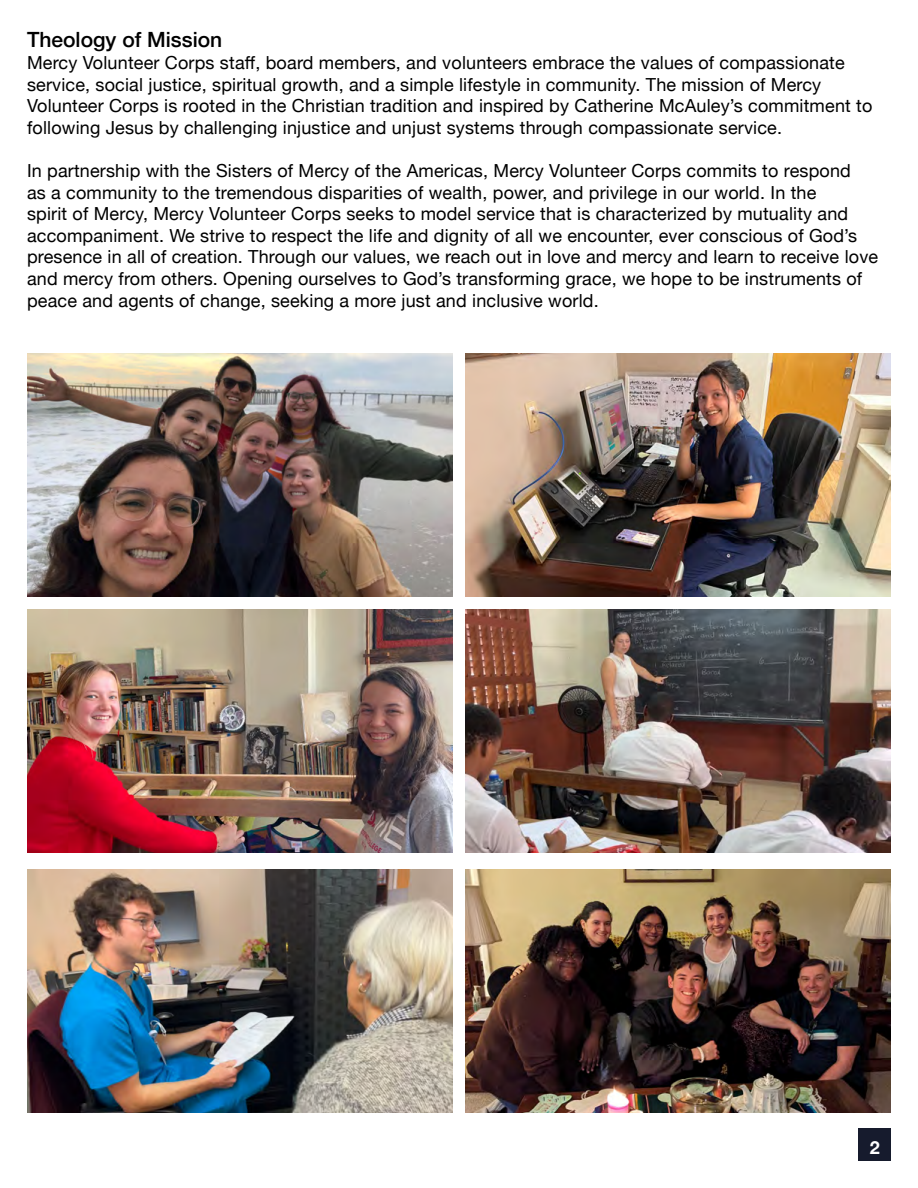
<style>
.page{position:relative;width:918px;height:1188px;background:#fff}
.page>*{position:absolute;margin:0;border:0;box-sizing:border-box;transform-origin:0 0}
.t1{font:500 21px "Helvetica Neue";color:#000}
.t2{font:18px/21.6px "Helvetica Neue";letter-spacing:.01em;color:#000}
.t3{font:700 18px "Helvetica Neue";color:#fff}
</style>
<div class="page">
<div style="left:859px;top:1129px;width:32px;height:32px;background:#161b2d"></div>
<img style="left:466px;top:610px;width:425px;height:243px">
<img style="left:27px;top:610px;width:425px;height:243px">
<img style="left:27px;top:353px;width:425px;height:243px">
<img style="left:466px;top:353px;width:425px;height:243px">
<img style="left:27px;top:870px;width:425px;height:243px">
<img style="left:466px;top:870px;width:425px;height:243px">
<p class="t1" style="left:27px;top:23px;width:197px">Theology of Mission</p>
<p class="t2" style="left:27px;top:53px;width:847px">Mercy Volunteer Corps staff, board members, and volunteers embrace the values of compassionate service, social justice, spiritual growth, and a simple lifestyle in community. The mission of Mercy Volunteer Corps is rooted in the Christian tradition and inspired by Catherine McAuley’s commitment to following Jesus by challenging injustice and unjust systems through compassionate service.</p>
<p class="t2" style="left:27px;top:161px;width:853px">In partnership with the Sisters of Mercy of the Americas, Mercy Volunteer Corps commits to respond<br>as a community to the tremendous disparities of wealth, power, and privilege in our world. In the<br>spirit of Mercy, Mercy Volunteer Corps seeks to model service that is characterized by mutuality and accompaniment. We strive to respect the life and dignity of all we encounter, ever conscious of God’s presence in all of creation. Through our values, we reach out in love and mercy and learn to receive love and mercy from others. Opening ourselves to God’s transforming grace, we hope to be instruments of peace and agents of change, seeking a more just and inclusive world.</p>
<p class="t3" style="left:870px;top:1133px;width:12px">2</p>
</div>
